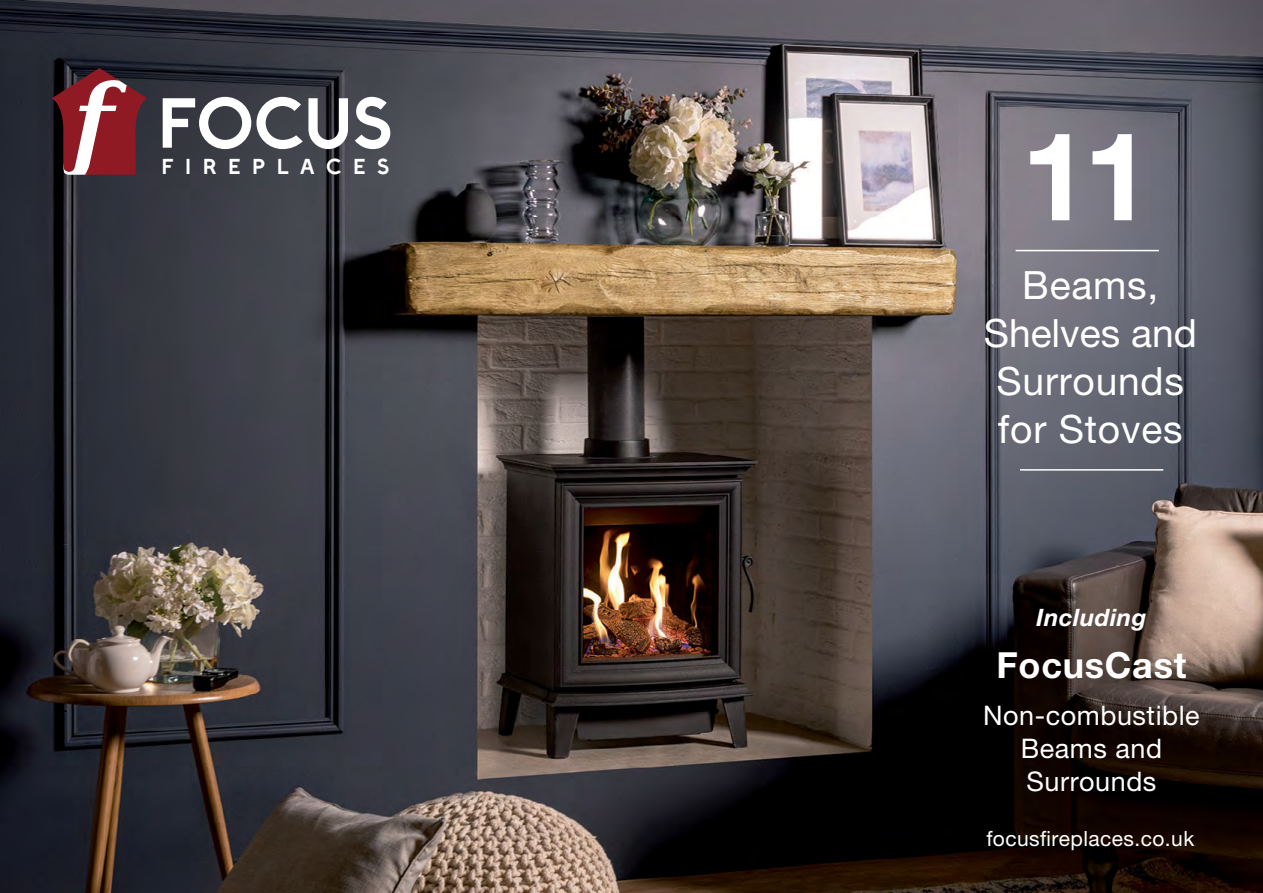
<style>
.page{position:relative;width:1263px;height:893px;background:#fff}
.page>*{position:absolute;margin:0;border:0;box-sizing:border-box;transform-origin:0 0}
.t1{font:700 123px "Helvetica Neue";color:#fff}
.t2{font:700 70.65px "Full Sans SC 90";color:#fff}
.t3{font:39px/48px "Helvetica Neue";letter-spacing:.02em;color:#fff;text-align:center}
.t4{font:700 36px "Helvetica Neue";letter-spacing:.02em;color:#fff}
.t5{font:27px/33px "Helvetica Neue";letter-spacing:.02em;color:#fff;text-align:center}
.t6{font:italic 700 24px "Helvetica Neue";letter-spacing:.02em;color:#fff}
.t7{font:700 21.6px "Full Sans SC 90";letter-spacing:.54em;color:#fff}
.t8{font:21px "Helvetica Neue";letter-spacing:.02em;color:#fff}
</style>
<div class="page">
<img style="left:0;top:0;width:1263px;height:893px">
<hr style="left:1020px;top:469px;width:143px;height:2px;background:#fff">
<hr style="left:1015px;top:250px;width:144px;height:1px;background:#fff">
<svg style="left:52px;top:68px;width:95px;height:107px;background:#7e3e46"></svg>
<h2 class="t2" style="left:157px;top:79px;width:237px">FOCUS</h2>
<p class="t7" style="left:161px;top:153px;width:229px">FIREPLACES</p>
<h1 class="t1" style="left:1021px;top:100px;width:132px">11</h1>
<p class="t3" style="left:984px;top:260px;width:215px">Beams,<br>Shelves and<br>Surrounds for Stoves</p>
<p class="t6" style="left:1036px;top:602px;width:112px">Including</p>
<p class="t4" style="left:996px;top:643px;width:191px">FocusCast</p>
<p class="t5" style="left:983px;top:698px;width:218px">Non-combustible<br>Beams and<br>Surrounds</p>
<p class="t8" style="left:986px;top:826px;width:209px">focusfireplaces.co.uk</p>
</div>
